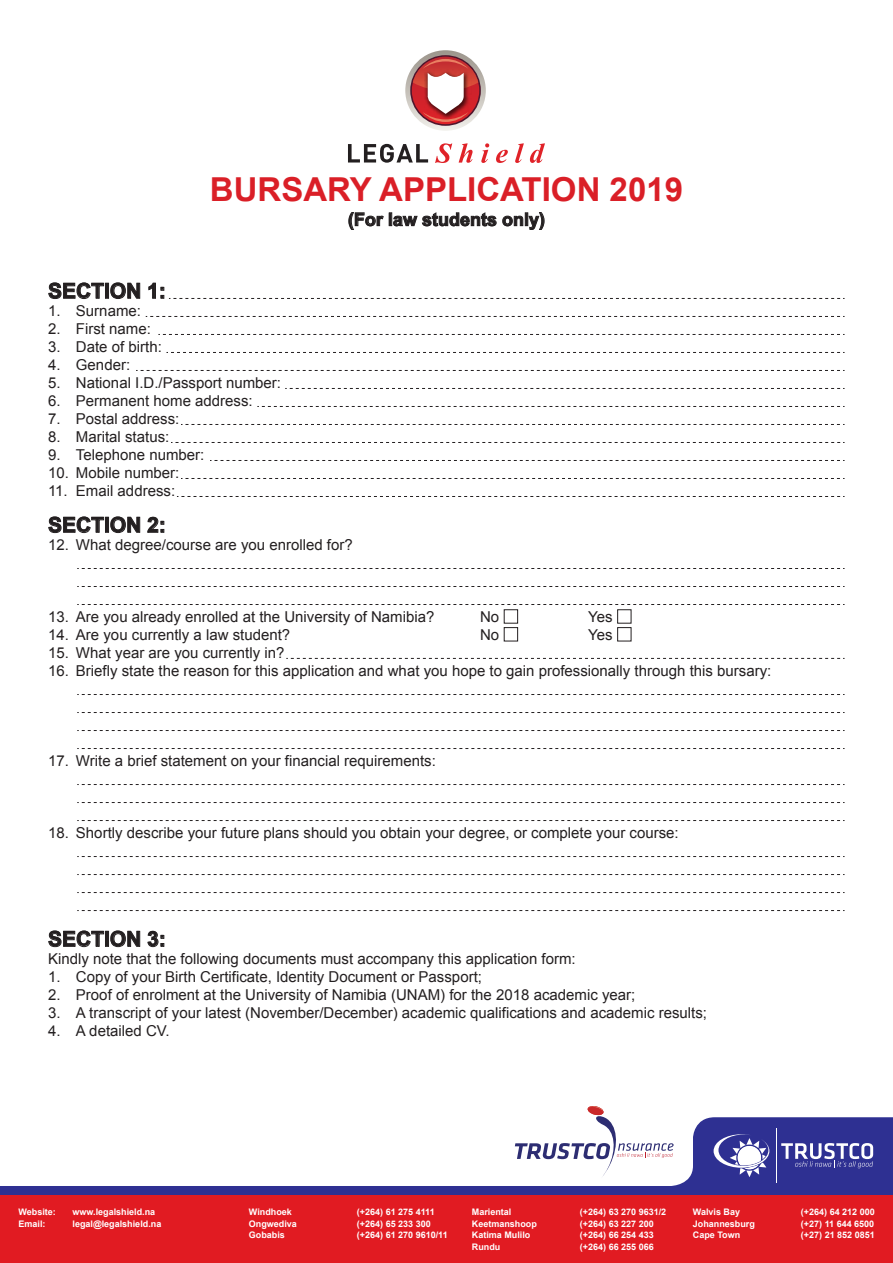
<style>
.page{position:relative;width:893px;height:1263px;background:#fff}
.page>*{position:absolute;margin:0;border:0;box-sizing:border-box;transform-origin:0 0}
.t1{font:700 33px "Arial";color:#da1f27}
.t2{font:700 21px "Arial";color:#231f20}
.t3{font:700 18px "Arial";color:#231f20}
.t4{font:15px "Arial";color:#231f20}
.t5{font:700 9px "Arial";color:#fff}
</style>
<div class="page">
<svg style="left:349px;top:212px;width:147px;height:18px"></svg>
<svg style="left:502px;top:212px;width:42px;height:18px"></svg>
<svg style="left:435px;top:143px;width:17px;height:20px"></svg>
<svg style="left:459px;top:143px;width:14px;height:20px"></svg>
<svg style="left:481px;top:143px;width:8px;height:20px"></svg>
<svg style="left:496px;top:150px;width:12px;height:13px"></svg>
<svg style="left:515px;top:143px;width:9px;height:20px"></svg>
<svg style="left:530px;top:143px;width:15px;height:20px"></svg>
<svg style="left:348px;top:144px;width:80px;height:19px"></svg>
<svg style="left:405px;top:50px;width:81px;height:81px"></svg>
<svg style="left:410px;top:55px;width:71px;height:71px"></svg>
<svg style="left:413px;top:57px;width:65px;height:65px"></svg>
<svg style="left:587px;top:1106px;width:17px;height:11px"></svg>
<svg style="left:48px;top:283px;width:56px;height:16px"></svg>
<div style="left:105px;top:283px;width:4px;height:15px;border:1px solid #231f20"></div>
<svg style="left:110px;top:283px;width:30px;height:16px"></svg>
<svg style="left:48px;top:517px;width:56px;height:16px"></svg>
<div style="left:105px;top:517px;width:4px;height:15px;border:1px solid #231f20"></div>
<svg style="left:110px;top:517px;width:30px;height:16px"></svg>
<svg style="left:147px;top:517px;width:17px;height:16px"></svg>
<svg style="left:48px;top:931px;width:56px;height:16px"></svg>
<div style="left:105px;top:931px;width:4px;height:15px;border:1px solid #231f20"></div>
<svg style="left:110px;top:931px;width:30px;height:16px"></svg>
<svg style="left:148px;top:931px;width:16px;height:16px"></svg>
<svg style="left:149px;top:283px;width:695px;height:16px"></svg>
<svg style="left:146px;top:316px;width:698px;height:1px"></svg>
<svg style="left:158px;top:334px;width:686px;height:1px"></svg>
<svg style="left:166px;top:352px;width:678px;height:1px"></svg>
<svg style="left:136px;top:370px;width:708px;height:1px"></svg>
<svg style="left:285px;top:388px;width:559px;height:1px"></svg>
<svg style="left:257px;top:406px;width:587px;height:1px"></svg>
<svg style="left:286px;top:658px;width:558px;height:1px"></svg>
<svg style="left:181px;top:424px;width:663px;height:1px"></svg>
<svg style="left:171px;top:442px;width:673px;height:1px"></svg>
<svg style="left:210px;top:460px;width:634px;height:1px"></svg>
<svg style="left:181px;top:478px;width:663px;height:1px"></svg>
<svg style="left:177px;top:496px;width:667px;height:1px"></svg>
<svg style="left:77px;top:856px;width:767px;height:1px"></svg>
<svg style="left:77px;top:874px;width:767px;height:1px"></svg>
<svg style="left:77px;top:892px;width:767px;height:1px"></svg>
<svg style="left:77px;top:910px;width:767px;height:1px"></svg>
<svg style="left:77px;top:784px;width:767px;height:1px"></svg>
<svg style="left:77px;top:802px;width:767px;height:1px"></svg>
<svg style="left:77px;top:820px;width:767px;height:1px"></svg>
<svg style="left:77px;top:694px;width:767px;height:1px"></svg>
<svg style="left:77px;top:712px;width:767px;height:1px"></svg>
<svg style="left:77px;top:730px;width:767px;height:1px"></svg>
<svg style="left:77px;top:748px;width:767px;height:1px"></svg>
<svg style="left:77px;top:568px;width:767px;height:1px"></svg>
<svg style="left:77px;top:586px;width:767px;height:1px"></svg>
<svg style="left:77px;top:604px;width:767px;height:1px"></svg>
<div style="left:504px;top:609px;width:14px;height:14px;border:1px solid #231f20"></div>
<div style="left:617px;top:609px;width:14px;height:14px;border:1px solid #231f20"></div>
<div style="left:504px;top:627px;width:14px;height:14px;border:1px solid #231f20"></div>
<div style="left:617px;top:627px;width:14px;height:14px;border:1px solid #231f20"></div>
<svg style="left:0;top:1117px;width:893px;height:78px"></svg>
<div style="left:0;top:1195px;width:893px;height:68px;background:#e11b22"></div>
<hr style="left:776px;top:1128px;width:1px;height:55px;background:#fff">
<svg style="left:781px;top:1143px;width:92px;height:25px"></svg>
<svg style="left:714px;top:1134px;width:55px;height:43px"></svg>
<h1 class="t1" style="left:210px;top:168px;width:475px">BURSARY APPLICATION 2019</h1>
<p class="t3" style="left:348px;top:207px;width:199px">(For law students only)</p>
<h2 class="t2" style="left:48px;top:277px;width:119px">SECTION 1:</h2>
<p class="t4" style="left:48px;top:301px;width:94px">1. Surname:</p>
<p class="t4" style="left:48px;top:319px;width:104px">2. First name:</p>
<p class="t4" style="left:48px;top:337px;width:115px">3. Date of birth:</p>
<p class="t4" style="left:48px;top:355px;width:84px">4. Gender:</p>
<p class="t4" style="left:48px;top:373px;width:235px">5. National I.D./Passport number:</p>
<p class="t4" style="left:48px;top:391px;width:206px">6. Permanent home address:</p>
<p class="t4" style="left:48px;top:409px;width:133px">7. Postal address:</p>
<p class="t4" style="left:48px;top:427px;width:123px">8. Marital status:</p>
<p class="t4" style="left:48px;top:445px;width:158px">9. Telephone number:</p>
<p class="t4" style="left:48px;top:463px;width:133px">10. Mobile number:</p>
<p class="t4" style="left:48px;top:481px;width:129px">11. Email address:</p>
<h2 class="t2" style="left:48px;top:511px;width:119px">SECTION 2:</h2>
<p class="t4" style="left:48px;top:535px;width:306px">12. What degree/course are you enrolled for?</p>
<p class="t4" style="left:48px;top:607px;width:388px">13. Are you already enrolled at the University of Namibia?</p>
<p class="t4" style="left:480px;top:607px;width:21px">No</p>
<p class="t4" style="left:588px;top:607px;width:26px">Yes</p>
<p class="t4" style="left:48px;top:625px;width:244px">14. Are you currently a law student?</p>
<p class="t4" style="left:480px;top:625px;width:21px">No</p>
<p class="t4" style="left:588px;top:625px;width:26px">Yes</p>
<p class="t4" style="left:48px;top:643px;width:238px">15. What year are you currently in?</p>
<p class="t4" style="left:48px;top:661px;width:725px">16. Briefly state the reason for this application and what you hope to gain professionally through this bursary:</p>
<p class="t4" style="left:48px;top:751px;width:389px">17. Write a brief statement on your financial requirements:</p>
<p class="t4" style="left:48px;top:823px;width:632px">18. Shortly describe your future plans should you obtain your degree, or complete your course:</p>
<h2 class="t2" style="left:48px;top:925px;width:119px">SECTION 3:</h2>
<p class="t4" style="left:48px;top:949px;width:529px">Kindly note that the following documents must accompany this application form:</p>
<p class="t4" style="left:48px;top:967px;width:435px">1. Copy of your Birth Certificate, Identity Document or Passport;</p>
<p class="t4" style="left:48px;top:985px;width:589px">2. Proof of enrolment at the University of Namibia (UNAM) for the 2018 academic year;</p>
<p class="t4" style="left:48px;top:1003px;width:660px">3. A transcript of your latest (November/December) academic qualifications and academic results;</p>
<p class="t4" style="left:48px;top:1021px;width:123px">4. A detailed CV.</p>
<p class="t5" style="left:19px;top:1206px;width:39px">Website:</p>
<p class="t5" style="left:73px;top:1206px;width:84px">www.legalshield.na</p>
<p class="t5" style="left:19px;top:1218px;width:29px">Email:</p>
<p class="t5" style="left:73px;top:1218px;width:90px">legal@legalshield.na</p>
<p class="t5" style="left:249px;top:1206px;width:44px">Windhoek</p>
<p class="t5" style="left:357px;top:1206px;width:79px">(+264) 61 275 4111</p>
<p class="t5" style="left:249px;top:1218px;width:50px">Ongwediva</p>
<p class="t5" style="left:357px;top:1218px;width:75px">(+264) 65 233 300</p>
<p class="t5" style="left:249px;top:1229px;width:38px">Gobabis</p>
<p class="t5" style="left:357px;top:1229px;width:92px">(+264) 61 270 9610/11</p>
<p class="t5" style="left:472px;top:1206px;width:41px">Mariental</p>
<p class="t5" style="left:580px;top:1206px;width:88px">(+264) 63 270 9631/2</p>
<p class="t5" style="left:472px;top:1218px;width:67px">Keetmanshoop</p>
<p class="t5" style="left:580px;top:1218px;width:75px">(+264) 63 227 200</p>
<p class="t5" style="left:472px;top:1229px;width:60px">Katima Mulilo</p>
<p class="t5" style="left:580px;top:1229px;width:75px">(+264) 66 254 433</p>
<p class="t5" style="left:472px;top:1240px;width:30px">Rundu</p>
<p class="t5" style="left:580px;top:1240px;width:75px">(+264) 66 255 066</p>
<p class="t5" style="left:693px;top:1206px;width:49px">Walvis Bay</p>
<p class="t5" style="left:801px;top:1206px;width:75px">(+264) 64 212 000</p>
<p class="t5" style="left:693px;top:1218px;width:64px">Johannesburg</p>
<p class="t5" style="left:801px;top:1218px;width:75px">(+27) 11 644 6500</p>
<p class="t5" style="left:693px;top:1229px;width:49px">Cape Town</p>
<p class="t5" style="left:801px;top:1229px;width:75px">(+27) 21 852 0851</p>
</div>
